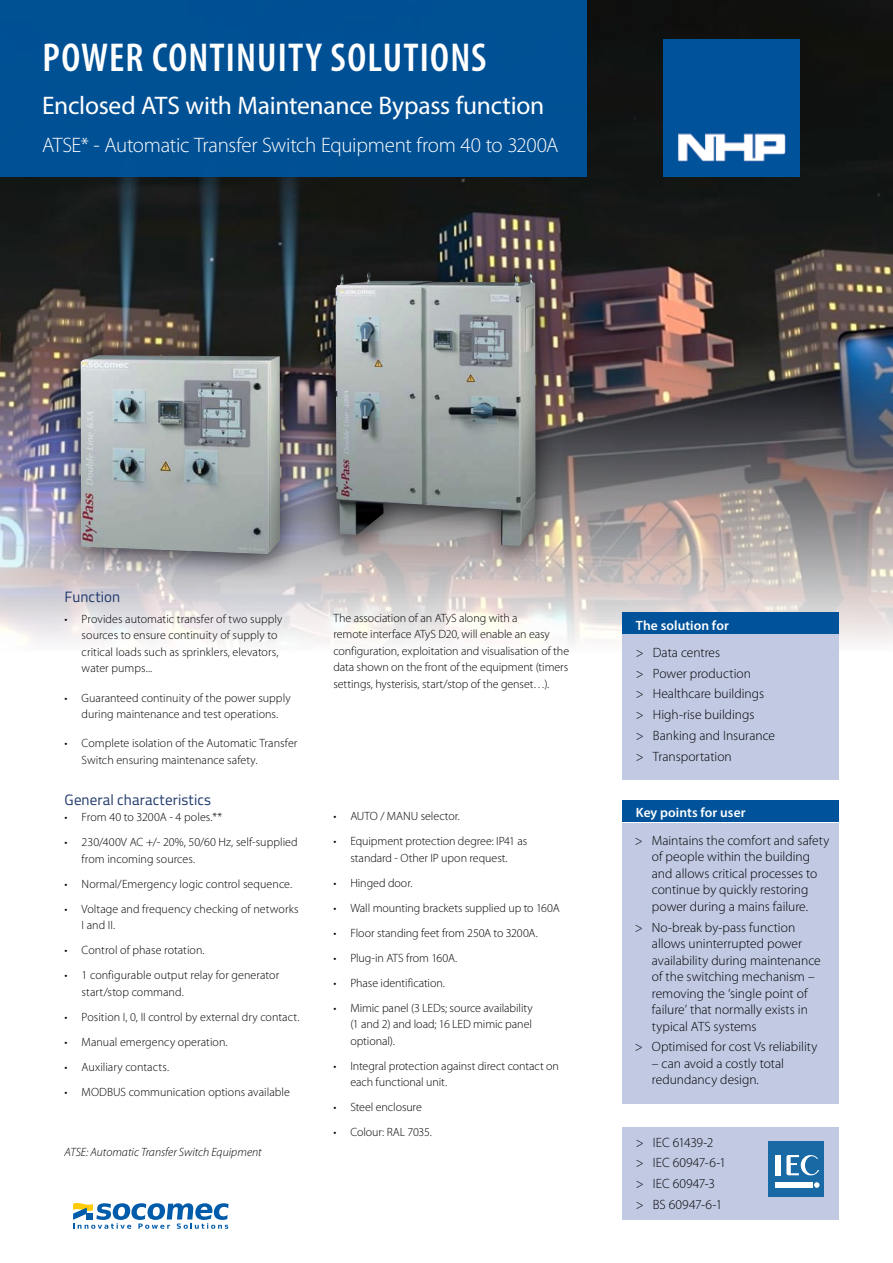
<style>
.page{position:relative;width:893px;height:1263px;background:#fff}
.page>*{position:absolute;margin:0;border:0;box-sizing:border-box;transform-origin:0 0}
.t1{font:600 condensed 40.5px "Myriad Pro";letter-spacing:.025em;color:#fff}
.t2{font:25.5px "Myriad Pro";letter-spacing:-.01em;color:#fff}
.t3{font:300 21px "Myriad Pro";letter-spacing:-.015em;color:#fff}
.t4{font:15px "Titillium";letter-spacing:.005em;color:#1e376c}
.t5{font:300 13.5px/16.5px "Myriad Pro";color:#000}
.t6{font:600 13.5px "Myriad Pro";letter-spacing:.005em;color:#fff}
.t7{font:300 12px/16.5px "Myriad Pro";color:#000}
.t8{font:italic 300 12px "Myriad Pro";color:#000}
</style>
<div class="page">
<img style="left:0;top:0;width:893px;height:644px">
<div style="left:622px;top:801px;width:217px;height:21px;background:#00539b"></div>
<div style="left:622px;top:613px;width:217px;height:21px;background:#00539b"></div>
<div style="left:0;top:0;width:586px;height:176px;background:#00539b"></div>
<div style="left:622px;top:823px;width:217px;height:280px;background:#c1c9e3"></div>
<div style="left:622px;top:634px;width:217px;height:145px;background:#c1c9e3"></div>
<div style="left:312px;top:255px;width:247px;height:319px;background:#000;opacity:.7"></div>
<img style="left:335px;top:272px;width:200px;height:274px">
<div style="left:622px;top:1127px;width:217px;height:92px;background:#c1c9e3"></div>
<div style="left:769px;top:1141px;width:55px;height:56px;background:#1869a4"></div>
<hr style="left:775px;top:1182px;width:37px;height:1px;background:#fff">
<hr style="left:775px;top:1185px;width:37px;height:1px;background:#fff">
<hr style="left:775px;top:1187px;width:37px;height:1px;background:#fff">
<svg style="left:814px;top:1182px;width:5px;height:6px"></svg>
<div style="left:775px;top:1155px;width:5px;height:20px;background:#fff"></div>
<svg style="left:786px;top:1155px;width:33px;height:20px"></svg>
<div style="left:57px;top:336px;width:247px;height:245px;background:#000;opacity:.7"></div>
<img style="left:81px;top:355px;width:199px;height:199px">
<img style="left:663px;top:40px;width:136px;height:136px">
<svg style="left:73px;top:1203px;width:156px;height:26px"></svg>
<h1 class="t1" style="left:43px;top:33px;width:446px">POWER CONTINUITY SOLUTIONS</h1>
<h2 class="t2" style="left:42px;top:89px;width:504px">Enclosed ATS with Maintenance Bypass function</h2>
<h3 class="t3" style="left:42px;top:133px;width:518px">ATSE* - Automatic Transfer Switch Equipment from 40 to 3200A</h3>
<p class="t4" style="left:65px;top:586px;width:57px">Function</p>
<p class="t7" style="left:82px;top:610px;width:202px;text-indent:-17px">• Provides automatic transfer of two supply sources to ensure continuity of supply to critical loads such as sprinklers, elevators, water pumps...</p>
<p class="t7" style="left:65px;top:689px;width:227px;text-align:center">• Guaranteed continuity of the power supply during maintenance and test operations.</p>
<p class="t7" style="left:82px;top:735px;width:217px;text-indent:-17px">• Complete isolation of the Automatic Transfer<br>Switch ensuring maintenance safety.</p>
<p class="t4" style="left:65px;top:788px;width:148px">General characteristics</p>
<p class="t7" style="left:65px;top:809px;width:159px">• From 40 to 3200A - 4 poles.**</p>
<p class="t7" style="left:82px;top:834px;width:218px;text-indent:-17px">• 230/400V AC +/- 20%, 50/60 Hz, self-supplied from incoming sources.</p>
<p class="t7" style="left:65px;top:875px;width:229px">• Normal/Emergency logic control sequence.</p>
<p class="t7" style="left:82px;top:900px;width:219px;text-indent:-17px">• Voltage and frequency checking of networks<br>I and II.</p>
<p class="t7" style="left:65px;top:942px;width:142px">• Control of phase rotation.</p>
<p class="t7" style="left:82px;top:967px;width:199px;text-indent:-17px">• 1 configurable output relay for generator start/stop command.</p>
<p class="t7" style="left:65px;top:1008px;width:236px">• Position I, 0, II control by external dry contact.</p>
<p class="t7" style="left:65px;top:1033px;width:165px">• Manual emergency operation.</p>
<p class="t7" style="left:65px;top:1058px;width:106px">• Auxiliary contacts.</p>
<p class="t7" style="left:65px;top:1083px;width:227px">• MODBUS communication options available</p>
<p class="t8" style="left:65px;top:1144px;width:199px">ATSE: Automatic Transfer Switch Equipment</p>
<p class="t7" style="left:333px;top:610px;width:237px">The association of an ATyS along with a<br>remote interface ATyS D20, will enable an easy configuration, exploitation and visualisation of the data shown on the front of the equipment (timers settings, hysterisis, start/stop of the genset…).</p>
<p class="t7" style="left:333px;top:808px;width:128px">• AUTO / MANU selector.</p>
<p class="t7" style="left:333px;top:833px;width:195px;text-align:center">• Equipment protection degree: IP41 as standard - Other IP upon request.</p>
<p class="t7" style="left:333px;top:874px;width:81px">• Hinged door.</p>
<p class="t7" style="left:333px;top:899px;width:228px">• Wall mounting brackets supplied up to 160A</p>
<p class="t7" style="left:333px;top:924px;width:206px">• Floor standing feet from 250A to 3200A.</p>
<p class="t7" style="left:333px;top:949px;width:126px">• Plug-in ATS from 160A.</p>
<p class="t7" style="left:333px;top:974px;width:113px">• Phase identification.</p>
<p class="t7" style="left:350px;top:999px;width:184px;text-align:justify;text-indent:-17px">• Mimic panel (3 LEDs; source availability (1 and 2) and load; 16 LED mimic panel optional).</p>
<p class="t7" style="left:350px;top:1057px;width:210px;text-indent:-17px">• Integral protection against direct contact on each functional unit.</p>
<p class="t7" style="left:333px;top:1099px;width:90px">• Steel enclosure</p>
<p class="t7" style="left:333px;top:1124px;width:100px">• Colour: RAL 7035.</p>
<p class="t6" style="left:636px;top:617px;width:94px">The solution for</p>
<p class="t5" style="left:636px;top:642px;width:141px;line-height:20.7px">&gt; Data centres<br>&gt; Power production<br>&gt; Healthcare buildings &gt; High-rise buildings<br>&gt; Banking and Insurance &gt; Transportation</p>
<p class="t6" style="left:636px;top:804px;width:111px">Key points for user</p>
<p class="t5" style="left:635px;top:832px;width:196px;text-align:center">&gt; Maintains the comfort and safety of people within the building<br>and allows critical processes to continue by quickly restoring power during a mains failure.</p>
<p class="t5" style="left:652px;top:919px;width:170px;text-indent:-17px">&gt; No-break by-pass function allows uninterrupted power availability during maintenance of the switching mechanism – removing the ‘single point of failure’ that normally exists in typical ATS systems</p>
<p class="t5" style="left:635px;top:1038px;width:184px">&gt; Optimised for cost Vs reliability</p>
<p class="t5" style="left:652px;top:1055px;width:134px">– can avoid a costly total redundancy design.</p>
<p class="t5" style="left:636px;top:1131px;width:92px;line-height:20.7px">&gt; IEC 61439-2<br>&gt; IEC 60947-6-1 &gt; IEC 60947-3 &gt; BS 60947-6-1</p>
</div>
